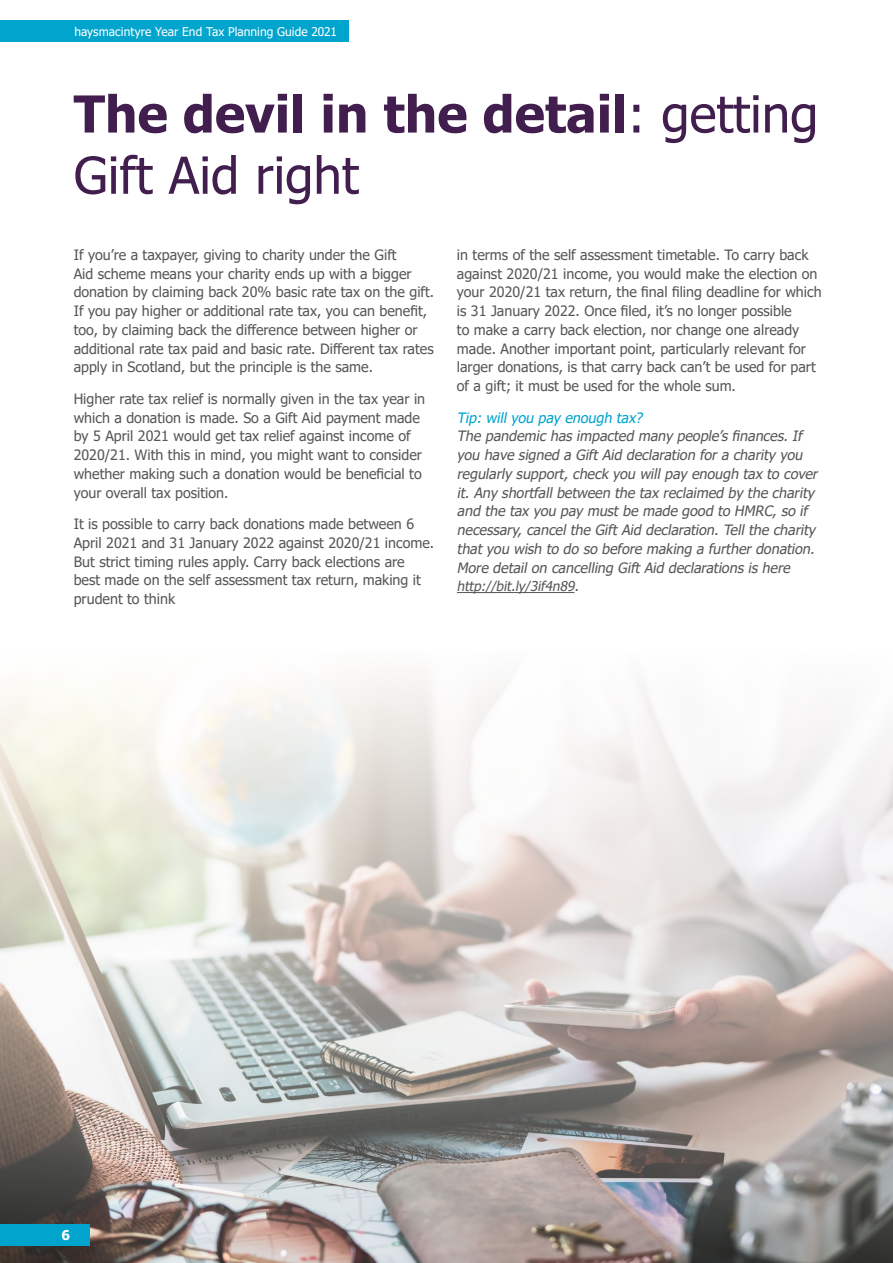
<style>
.page{position:relative;width:893px;height:1263px;background:#fff}
.page>*{position:absolute;margin:0;border:0;box-sizing:border-box;transform-origin:0 0}
.t1{font:51px/61.2px "Tahoma";color:#411e4e}
.t2{font:14.25px/18.8px "Tahoma";color:#575756}
.t3{font:italic 14.25px/18.8px "Tahoma";letter-spacing:-.01em;color:#575756}
.t4{font:italic 14.25px "Tahoma";color:#00a4cc}
.t5{font:italic 13.5px "Tahoma";color:#575756}
.t6{font:700 13.5px "Tahoma";color:#fff}
.t7{font:12px "Tahoma";color:#fff}
.s1{font-weight:700}
.s2{font-size:14.25px}
</style>
<div class="page">
<img style="left:0;top:677px;width:893px;height:586px">
<hr style="left:457px;top:592px;width:117px;height:1px;background:#575756">
<div style="left:0;top:1224px;width:89px;height:21px;background:#00a4cc"></div>
<div style="left:0;top:21px;width:349px;height:21px;background:#00a4cc"></div>
<p class="t7" style="left:74px;top:24px;width:264px">haysmacintyre Year End Tax Planning Guide 2021</p>
<h1 class="t1" style="left:74px;top:86px;width:746px"><span class="s1">The devil in the detail</span>: getting<br>Gift Aid right</h1>
<p class="t2" style="left:74px;top:246px;width:362px">If you’re a taxpayer, giving to charity under the Gift<br>Aid scheme means your charity ends up with a bigger donation by claiming back 20% basic rate tax on the gift.<br>If you pay higher or additional rate tax, you can benefit, too, by claiming back the difference between higher or additional rate tax paid and basic rate. Different tax rates apply in Scotland, but the principle is the same.</p>
<p class="t2" style="left:74px;top:390px;width:353px">Higher rate tax relief is normally given in the tax year in which a donation is made. So a Gift Aid payment made by 5 April 2021 would get tax relief against income of 2020/21. With this in mind, you might want to consider whether making such a donation would be beneficial to your overall tax position.</p>
<p class="t2" style="left:74px;top:515px;width:362px">It is possible to carry back donations made between 6<br>April 2021 and 31 January 2022 against 2020/21 income.<br>But strict timing rules apply. Carry back elections are best made on the self assessment tax return, making it prudent to think</p>
<p class="t2" style="left:457px;top:246px;width:366px">in terms of the self assessment timetable. To carry back against 2020/21 income, you would make the election on your 2020/21 tax return, the final filing deadline for which is 31 January 2022. Once filed, it’s no longer possible<br>to make a carry back election, nor change one already made. Another important point, particularly relevant for larger donations, is that carry back can’t be used for part of a gift; it must be used for the whole sum.</p>
<p class="t4" style="left:457px;top:408px;width:190px">Tip:willyou pay enough tax?</p>
<p class="t3" style="left:457px;top:428px;width:366px">The pandemichasimpacted many people’sfinances.If you have signed a GiftAid declaration fora charity you regularly support,check you willpay enough tax to cover it.Any shortfallbetween the tax reclaimed by the charity and the tax you pay mustbe made good to HMRC,so if necessary,cancelthe GiftAid declaration.Tellthe charity thatyou wish to do so before making a furtherdonation.<br>More detailon cancelling GiftAid declarationsishere</p>
<p class="t5" style="left:457px;top:577px;width:127px">http://bit.ly/3if4n89<span class="s2">.</span></p>
<p class="t6" style="left:62px;top:1226px;width:10px">6</p>
</div>
